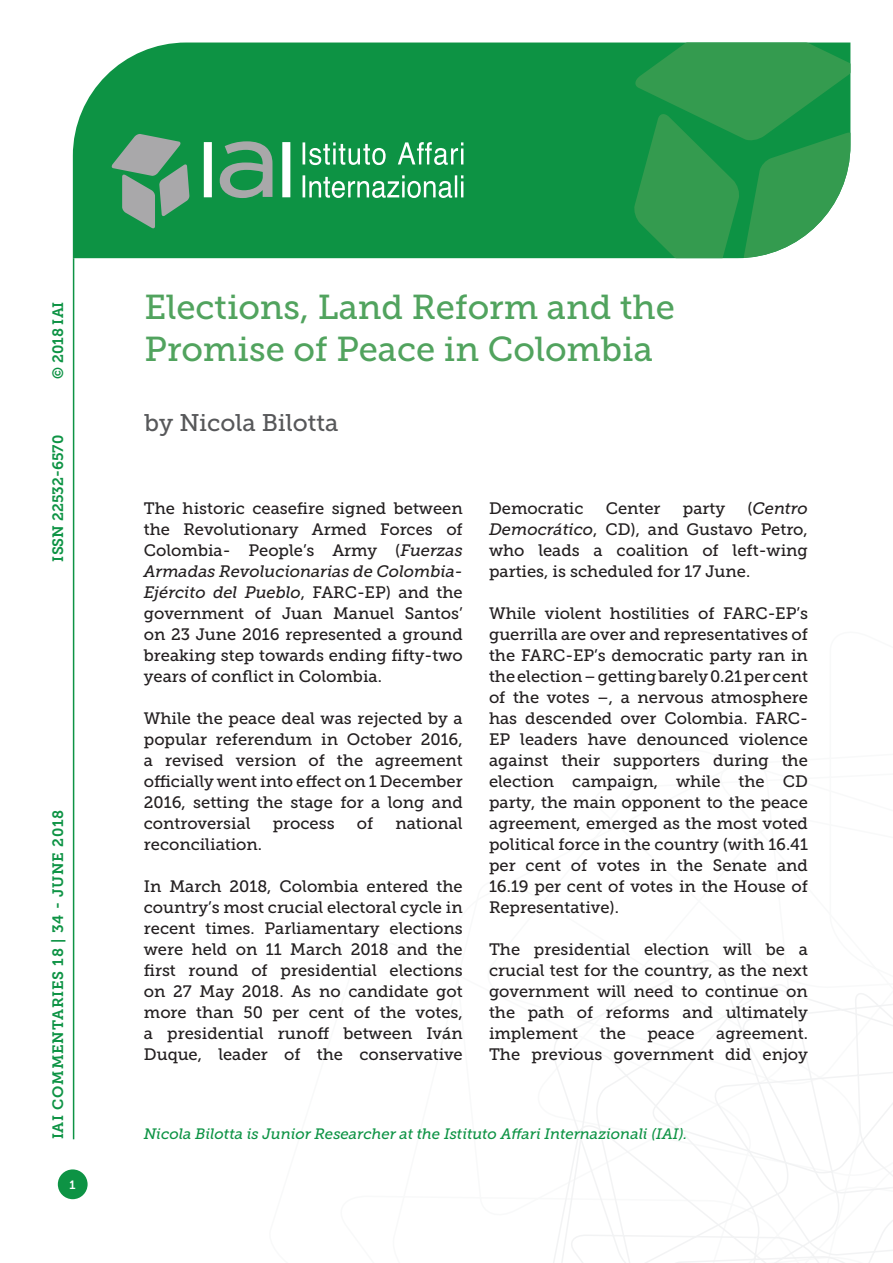
<style>
.page{position:relative;width:893px;height:1263px;background:#fff}
.page>*{position:absolute;margin:0;border:0;box-sizing:border-box;transform-origin:0 0}
.Titolo_Copertina{font:34.5px/41.4px "Museo Slab 500";color:#51a35e}
.Autori_copertina{font:24px "Museo Slab 500";color:#57585a}
.Testo{font:16.5px/21px "Museo Slab 500";color:#231f20;text-align:justify}
.t1{font:italic 15px "Museo Slab 500";color:#0d9344}
.t2{font:15px "Museo Slab 700";letter-spacing:.05em;color:#0d9344}
.t3{font:15px "Museo Slab 700";color:#0d9344}
.t4{font:12px "Museo Slab 700";color:#fff}
.s1{font-style:italic}
</style>
<div class="page">
<svg style="left:553px;top:960px;width:340px;height:303px"></svg>
<hr style="left:73px;top:258px;width:1px;height:881px;background:#0d9344">
<div style="left:73px;top:43px;width:560px;height:215px;background:#0d9344"></div>
<svg style="left:633px;top:43px;width:217px;height:215px;background:#359e56"></svg>
<svg style="left:303px;top:142px;width:160px;height:56px;background:#48ad72"></svg>
<svg style="left:111px;top:134px;width:79px;height:95px;background:#609e7a"></svg>
<svg style="left:204px;top:141px;width:86px;height:57px"></svg>
<div style="left:58px;top:1169px;width:30px;height:30px;background:#0d9344;border-radius:50%"></div>
<p class="t2" style="left:50px;top:379px;width:79px;rotate:-90deg">© 2018 IAI</p>
<p class="t3" style="left:50px;top:561px;width:128px;rotate:-90deg">ISSN 22532-6570</p>
<p class="t2" style="left:50px;top:1139px;width:331px;rotate:-90deg">IAI COMMENTARIES 18 | 34 - JUNE 2018</p>
<p class="t4" style="left:70px;top:1178px;width:8px">1</p>
<p class="Titolo_Copertina" style="left:145px;top:287px;width:532px">Elections, Land Reform and the<br>Promise of Peace in Colombia</p>
<p class="Autori_copertina" style="left:145px;top:409px;width:195px">by Nicola Bilotta</p>
<p class="Testo" style="left:144px;top:498px;width:320px">The historic ceasefire signed between the Revolutionary Armed Forces of Colombia- People’s Army (<span class="s1">Fuerzas Armadas Revolucionarias de Colombia-Ejército del Pueblo</span>, FARC-EP) and the government of Juan Manuel Santos’ on 23 June 2016 represented a ground breaking step towards ending fifty-two years of conflict in Colombia.</p>
<p class="Testo" style="left:144px;top:708px;width:320px">While the peace deal was rejected by a popular referendum in October 2016, a revised version of the agreement officially went into effect on 1 December 2016, setting the stage for a long and controversial</p>
<p class="Testo" style="left:273px;top:813px;width:63px">process</p>
<p class="Testo" style="left:357px;top:813px;width:18px">of</p>
<p class="Testo" style="left:395px;top:813px;width:69px">national</p>
<p class="Testo" style="left:144px;top:834px;width:120px">reconciliation.</p>
<p class="Testo" style="left:144px;top:876px;width:320px">In March 2018, Colombia entered the country’s most crucial electoral cycle in recent times. Parliamentary elections were held on 11 March 2018 and the first round of presidential elections on 27 May 2018. As no candidate got more than 50 per cent of the votes, a presidential runoff between Iván Duque, leader of the conservative</p>
<p class="Testo" style="left:489px;top:498px;width:320px;text-indent:258px">(<span class="s1">Centro Democrático</span>, CD), and Gustavo Petro, who leads a coalition of left-wing parties, is scheduled for 17 June.</p>
<p class="Testo" style="left:489px;top:603px;width:320px">While violent hostilities of FARC-EP’s guerrilla are over and representatives of the FARC-EP’s democratic party ran in the election – getting barely 0.21 per cent of the votes –, a nervous atmosphere has descended over Colombia. FARC-EP leaders have denounced violence against their supporters during the election campaign, while the CD party, the main opponent to the peace agreement, emerged as the most voted political force in the country (with 16.41 per cent of votes in the Senate and 16.19 per cent of votes in the House of Representative).</p>
<p class="Testo" style="left:489px;top:939px;width:320px">The presidential election will be a crucial test for the country, as the next government will need to continue on the path of reforms and ultimately implement</p>
<p class="Testo" style="left:489px;top:498px;width:96px">Democratic</p>
<p class="Testo" style="left:606px;top:498px;width:56px">Center</p>
<p class="Testo" style="left:683px;top:498px;width:44px">party</p>
<p class="Testo" style="left:600px;top:1023px;width:28px">the</p>
<p class="Testo" style="left:647px;top:1023px;width:49px">peace</p>
<p class="Testo" style="left:489px;top:1023px;width:320px;text-align:right">agreement.<br>The previous government did enjoy</p>
<p class="t1" style="left:144px;top:1125px;width:545px">Nicola Bilotta is Junior Researcher at the Istituto Affari Internazionali (IAI).</p>
</div>
